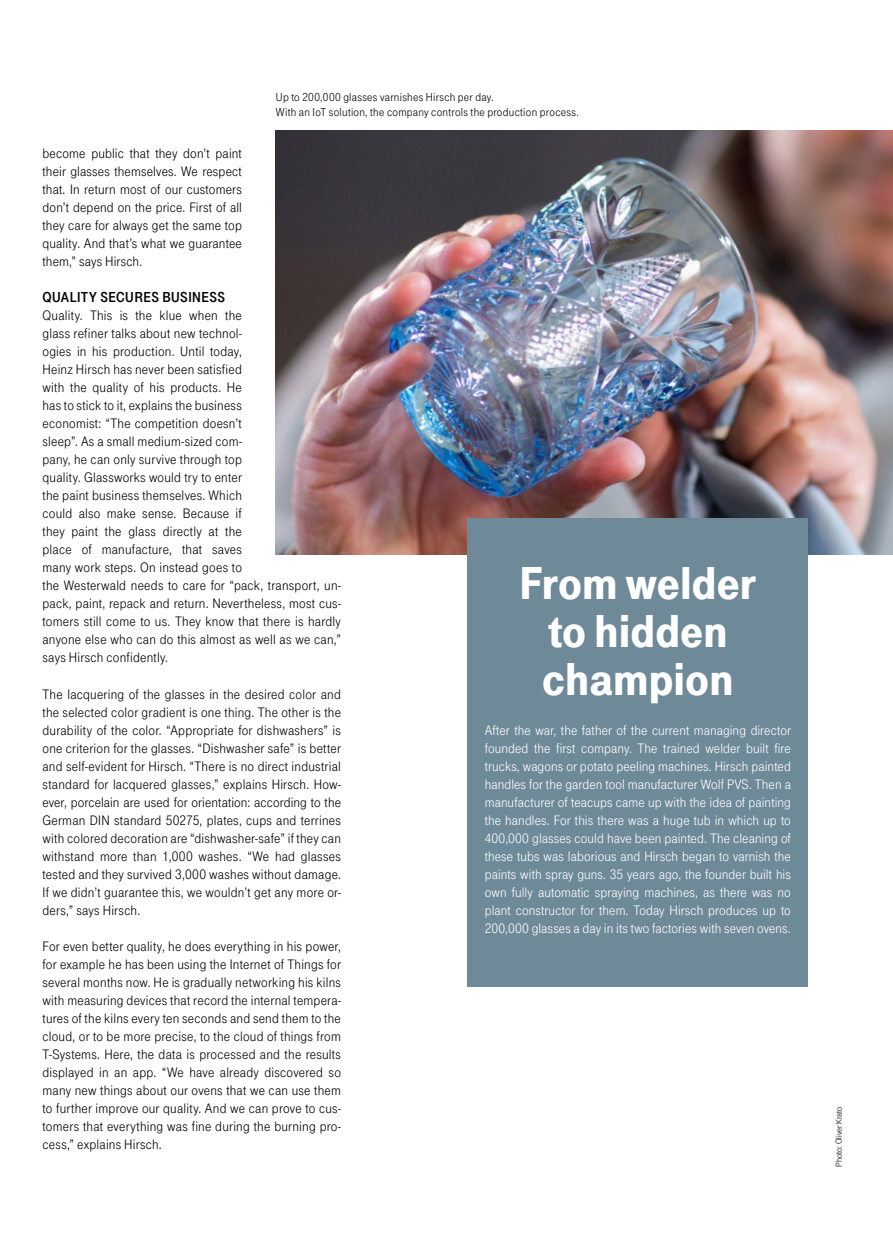
<style>
.page{position:relative;width:893px;height:1234px;background:#fff}
.page>*{position:absolute;margin:0;border:0;box-sizing:border-box;transform-origin:0 0}
.t1{font:48px/48px "Tele Grotesk Ultr";letter-spacing:.015em;color:#fff;text-align:center}
.t2{font:15px "Tele Grotesk Fett";letter-spacing:.03em;color:#000}
.t3{font:14.25px/18px "Tele Grotesk Norm";letter-spacing:.015em;color:#000;text-align:justify}
.t4{font:14.25px/18px "Tele Grotesk Norm";letter-spacing:.005em;color:#fff;text-align:justify}
.t5{font:12px/15px "Tele Grotesk Norm";letter-spacing:.025em;color:#000}
.t6{font:9px "Tele Grotesk Norm";color:#000}
</style>
<div class="page">
<img style="left:276px;top:131px;width:617px;height:423px">
<div style="left:468px;top:518px;width:340px;height:468px;background:#6e8a99"></div>
<p class="t5" style="left:276px;top:90px;width:304px">Up to 200,000 glasses varnishes Hirsch per day.<br>With an IoT solution, the company controls the production process.</p>
<p class="t3" style="left:43px;top:145px;width:201px">become public that they don’t paint their glasses themselves. We respect that. In return most of our customers don’t depend on the price. First of all they care for always get the same top quality. And that’s what we guarantee them,” says Hirsch.</p>
<p class="t2" style="left:43px;top:289px;width:184px">QUALITY SECURES BUSINESS</p>
<p class="t3" style="left:43px;top:307px;width:300px;text-align:left">Quality. This is the klue when the<br>glass refiner talks about new technol-<br>ogies in his production. Until today,<br>Heinz Hirsch has never been satisfied<br>with the quality of his products. He<br>has to stick to it, explains the business<br>economist: “The competition doesn’t<br>sleep”. As a small medium-sized com-<br>pany, he can only survive through top<br>quality. Glassworks would try to enter<br>the paint business themselves. Which<br>could also make sense. Because if<br>they paint the glass directly at the<br>place of manufacture, that saves<br>many work steps. On instead goes to<br>the Westerwald needs to care for “pack, transport, un&shy;pack, paint, repack and return. Nevertheless, most cus&shy;tomers still come to us. They know that there is hardly anyone else who can do this almost as well as we can,” says Hirsch confidently.</p>
<p class="t3" style="left:43px;top:684px;width:300px">The lacquering of the glasses in the desired color and the selected color gradient is one thing. The other is the durability of the color. “Appropriate for dishwashers” is one criterion for the glasses. “Dishwasher safe” is better and self-evident for Hirsch. “There is no direct industrial standard for lacquered glasses,” explains Hirsch. How&shy;ever, porcelain are used for orientation: according to the German DIN standard 50275, plates, cups and terrines with colored decoration are “dishwasher-safe” if they can withstand more than 1,000 washes. “We had glasses tested and they survived 3,000 washes without damage.<br>If we didn’t guarantee this, we wouldn’t get any more or&shy;ders,” says Hirsch.</p>
<p class="t3" style="left:43px;top:936px;width:300px">For even better quality, he does everything in his power, for example he has been using the Internet of Things for several months now. He is gradually networking his kilns with measuring devices that record the internal tempera&shy;tures of the kilns every ten seconds and send them to the cloud, or to be more precise, to the cloud of things from T-Systems. Here, the data is processed and the results displayed in an app. “We have already discovered so many new things about our ovens that we can use them to further improve our quality. And we can prove to cus&shy;tomers that everything was fine during the burning pro&shy;cess,” explains Hirsch.</p>
<h1 class="t1" style="left:520px;top:559px;width:237px">From welder to hidden champion</h1>
<p class="t4" style="left:485px;top:721px;width:308px">After the war, the father of the current managing director founded the first company. The trained welder built fire trucks, wagons or potato peeling machines. Hirsch painted handles for the garden tool manufacturer Wolf PVS. Then a manufacturer of teacups came up with the idea of painting the handles. For this there was a huge tub in which up to 400,000 glasses could have been painted. The cleaning of these tubs was laborious and Hirsch began to varnish the paints with spray guns. 35 years ago, the founder built his own fully automatic spraying machines, as there was no plant constructor for them. Today Hirsch produces up to 200,000 glasses a day in its two factories with seven ovens.</p>
<p class="t6" style="left:834px;top:1166px;width:62px;rotate:-90deg">Photo: Oliver Krato</p>
</div>
